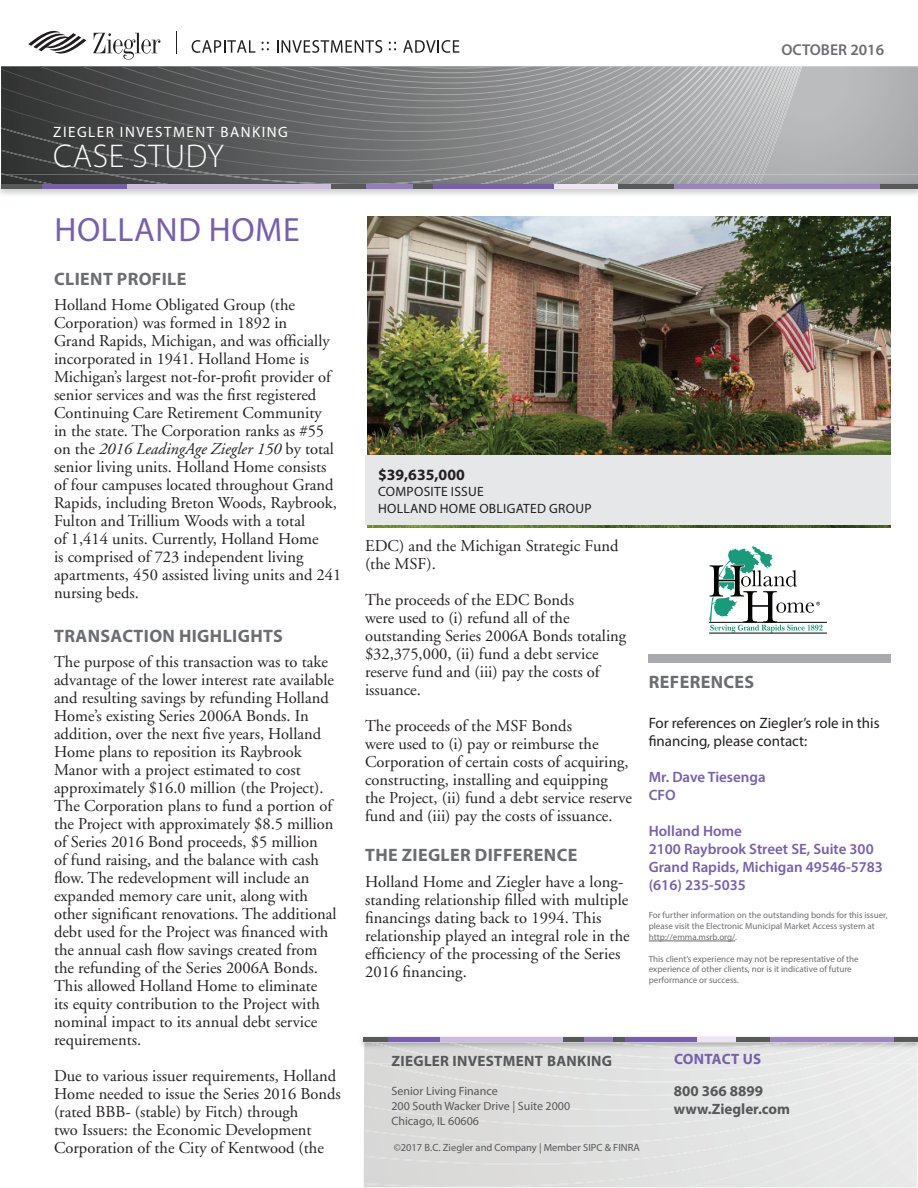
<style>
.page{position:relative;width:918px;height:1188px;background:#fff}
.page>*{position:absolute;margin:0;border:0;box-sizing:border-box;transform-origin:0 0}
.t1{font:33.75px "Myriad Pro";letter-spacing:.02em;color:#785fad}
.t2{font:300 33px "Myriad Pro";letter-spacing:.02em;color:#fff}
.t3{font:700 18px "Myriad Pro";letter-spacing:.02em;color:#6c6d70}
.t4{font:16.5px/18px "Adobe Garamond";color:#231f20}
.t5{font:700 15.75px "Myriad Pro";color:#231f20}
.t6{font:600 15.75px "Myriad Pro";color:#6c6d70}
.t7{font:600 15px "Myriad Pro";color:#785fad}
.t8{font:15px/18px "Myriad Pro";color:#231f20}
.t9{font:700 15px/18px "Myriad Pro";color:#57585a}
.t10{font:15px "Myriad Pro";letter-spacing:.1em;color:#fff}
.t11{font:700 15px "Myriad Pro";letter-spacing:.02em;color:#57585a}
.t12{font:700 15px "Myriad Pro";letter-spacing:.02em;color:#785fad}
.t13{font:13.5px/16.2px "Myriad Pro";letter-spacing:.02em;color:#231f20}
.t14{font:12px/15px "Myriad Pro";color:#57585a}
.t15{font:10.5px "Myriad Pro";color:#57585a}
.t16{font:9px/10.8px "Myriad Pro";color:#6c6d70}
.s1{font-style:italic}
</style>
<div class="page">
<svg style="left:364px;top:1064px;width:554px;height:123px;background:#e1e1e1"></svg>
<svg style="left:1px;top:66px;width:79px;height:108px;background:#383939"></svg>
<svg style="left:38px;top:66px;width:42px;height:75px;background:#3c3d3d"></svg>
<img style="left:2px;top:174px;width:78px;height:10px">
<svg style="left:80px;top:66px;width:838px;height:118px;background:#88898a"></svg>
<img style="left:641px;top:174px;width:15px;height:10px">
<img style="left:574px;top:174px;width:24px;height:10px">
<img style="left:213px;top:174px;width:267px;height:10px">
<div style="left:674px;top:184px;width:206px;height:5px;background:#9b84c1"></div>
<div style="left:126px;top:184px;width:206px;height:5px;background:#cbbcde"></div>
<div style="left:618px;top:184px;width:56px;height:5px;background:#58595b"></div>
<div style="left:554px;top:184px;width:64px;height:5px;background:#ede5f3"></div>
<div style="left:366px;top:184px;width:48px;height:5px;background:#947dbd"></div>
<div style="left:433px;top:184px;width:121px;height:5px;background:#785fad"></div>
<div style="left:413px;top:184px;width:20px;height:5px;background:#58595b"></div>
<div style="left:41px;top:184px;width:85px;height:5px;background:#785fad"></div>
<div style="left:1px;top:184px;width:40px;height:5px;background:#58595b"></div>
<div style="left:332px;top:184px;width:34px;height:5px;background:#58595b"></div>
<div style="left:880px;top:184px;width:38px;height:5px;background:#58595b"></div>
<img style="left:361px;top:1036px;width:557px;height:10px">
<img style="left:370px;top:1043px;width:518px;height:21px">
<div style="left:770px;top:1037px;width:124px;height:5px;background:#9b84c1"></div>
<div style="left:439px;top:1037px;width:124px;height:5px;background:#cbbcde"></div>
<div style="left:736px;top:1037px;width:34px;height:5px;background:#58595b"></div>
<div style="left:697px;top:1037px;width:39px;height:5px;background:#ede5f3"></div>
<div style="left:584px;top:1037px;width:29px;height:5px;background:#947dbd"></div>
<div style="left:624px;top:1037px;width:73px;height:5px;background:#785fad"></div>
<div style="left:613px;top:1037px;width:11px;height:5px;background:#58595b"></div>
<div style="left:388px;top:1037px;width:51px;height:5px;background:#785fad"></div>
<div style="left:364px;top:1037px;width:24px;height:5px;background:#58595b"></div>
<div style="left:563px;top:1037px;width:21px;height:5px;background:#58595b"></div>
<div style="left:894px;top:1037px;width:24px;height:5px;background:#58595b"></div>
<svg style="left:93px;top:33px;width:67px;height:27px"></svg>
<svg style="left:28px;top:31px;width:58px;height:23px"></svg>
<svg style="left:192px;top:40px;width:63px;height:13px"></svg>
<svg style="left:262px;top:42px;width:7px;height:8px"></svg>
<svg style="left:277px;top:40px;width:105px;height:13px"></svg>
<svg style="left:389px;top:42px;width:7px;height:8px"></svg>
<svg style="left:403px;top:40px;width:56px;height:13px"></svg>
<svg style="left:176px;top:31px;width:1px;height:22px"></svg>
<img style="left:368px;top:216px;width:523px;height:312px">
<div style="left:365px;top:456px;width:526px;height:69px;background:#e6e7e9"></div>
<hr style="left:649px;top:941px;width:86px;height:1px;background:#6c6d70">
<div style="left:649px;top:654px;width:242px;height:9px;background:#a8a9ad"></div>
<hr style="left:709px;top:622px;width:118px;height:1px;background:#040503">
<svg style="left:709px;top:546px;width:114px;height:87px"></svg>
<hr style="left:709px;top:633px;width:118px;height:1px;background:#040503">
<p class="t6" style="left:781px;top:39px;width:104px">OCTOBER 2016</p>
<p class="t10" style="left:53px;top:123px;width:236px">ZIEGLER INVESTMENT BANKING</p>
<p class="t2" style="left:53px;top:136px;width:172px">CASE STUDY</p>
<p class="t1" style="left:54px;top:209px;width:247px">HOLLAND HOME</p>
<p class="t3" style="left:54px;top:267px;width:134px">CLIENT PROFILE</p>
<p class="t4" style="left:54px;top:296px;width:289px">Holland Home Obligated Group (the Corporation) was formed in 1892 in<br>Grand Rapids, Michigan, and was officially incorporated in 1941. Holland Home is Michigan’s largest not-for-profit provider of senior services and was the first registered Continuing Care Retirement Community<br>in the state. The Corporation ranks as #55 on the <span class="s1">2016 LeadingAge Ziegler 150</span> by total senior living units. Holland Home consists of four campuses located throughout Grand Rapids, including Breton Woods, Raybrook, Fulton and Trillium Woods with a total<br>of 1,414 units. Currently, Holland Home<br>is comprised of 723 independent living apartments, 450 assisted living units and 241 nursing beds.</p>
<p class="t3" style="left:54px;top:624px;width:230px">TRANSACTION HIGHLIGHTS</p>
<p class="t4" style="left:54px;top:653px;width:284px">The purpose of this transaction was to take advantage of the lower interest rate available and resulting savings by refunding Holland Home’s existing Series 2006A Bonds. In addition, over the next five years, Holland Home plans to reposition its Raybrook Manor with a project estimated to cost approximately $16.0 million (the Project).<br>The Corporation plans to fund a portion of the Project with approximately $8.5 million of Series 2016 Bond proceeds, $5 million<br>of fund raising, and the balance with cash flow. The redevelopment will include an expanded memory care unit, along with other significant renovations. The additional debt used for the Project was financed with the annual cash flow savings created from the refunding of the Series 2006A Bonds.<br>This allowed Holland Home to eliminate<br>its equity contribution to the Project with nominal impact to its annual debt service requirements.</p>
<p class="t4" style="left:54px;top:1067px;width:288px">Due to various issuer requirements, Holland Home needed to issue the Series 2016 Bonds (rated BBB- (stable) by Fitch) through<br>two Issuers: the Economic Development Corporation of the City of Kentwood (the</p>
<p class="t5" style="left:378px;top:465px;width:88px">$39,635,000</p>
<p class="t13" style="left:378px;top:484px;width:215px">COMPOSITE ISSUE<br>HOLLAND HOME OBLIGATED GROUP</p>
<p class="t4" style="left:365px;top:537px;width:255px">EDC) and the Michigan Strategic Fund (the MSF).</p>
<p class="t4" style="left:365px;top:591px;width:263px">The proceeds of the EDC Bonds<br>were used to (i) refund all of the outstanding Series 2006A Bonds totaling $32,375,000, (ii) fund a debt service reserve fund and (iii) pay the costs of issuance.</p>
<p class="t4" style="left:365px;top:717px;width:268px">The proceeds of the MSF Bonds<br>were used to (i) pay or reimburse the Corporation of certain costs of acquiring, constructing, installing and equipping the Project, (ii) fund a debt service reserve fund and (iii) pay the costs of issuance.</p>
<p class="t3" style="left:365px;top:844px;width:214px">THE ZIEGLER DIFFERENCE</p>
<p class="t4" style="left:365px;top:873px;width:266px">Holland Home and Ziegler have a long&shy;standing relationship filled with multiple financings dating back to 1994. This relationship played an integral role in the efficiency of the processing of the Series 2016 financing.</p>
<p class="t3" style="left:649px;top:670px;width:107px">REFERENCES</p>
<p class="t8" style="left:649px;top:713px;width:232px">For references on Ziegler’s role in this financing, please contact:</p>
<p class="t7" style="left:649px;top:767px;width:119px">Mr. Dave Tiesenga</p>
<p class="t7" style="left:649px;top:785px;width:29px">CFO</p>
<p class="t7" style="left:649px;top:821px;width:95px">Holland Home</p>
<p class="t7" style="left:649px;top:839px;width:226px">2100 Raybrook Street SE, Suite 300</p>
<p class="t7" style="left:649px;top:857px;width:236px">Grand Rapids, Michigan 49546-5783</p>
<p class="t7" style="left:649px;top:875px;width:99px">(616) 235-5035</p>
<p class="t16" style="left:649px;top:910px;width:240px">For further information on the outstanding bonds for this issuer, please visit the Electronic Municipal Market Access system at http://emma.msrb.org/.</p>
<p class="t16" style="left:649px;top:953px;width:211px">This client’s experience may not be representative of the experience of other clients, nor is it indicative of future performance or success.</p>
<p class="t11" style="left:392px;top:1051px;width:222px">ZIEGLER INVESTMENT BANKING</p>
<p class="t14" style="left:392px;top:1083px;width:108px">Senior Living Finance</p>
<p class="t14" style="left:392px;top:1098px;width:180px">200 South Wacker Drive | Suite 2000<br>Chicago, IL 60606</p>
<p class="t15" style="left:394px;top:1141px;width:248px">©2017 B.C. Ziegler and Company | Member SIPC &amp; FINRA</p>
<p class="t12" style="left:674px;top:1049px;width:89px">CONTACT US</p>
<p class="t9" style="left:674px;top:1081px;width:118px">800 366 8899 www.Ziegler.com</p>
</div>
